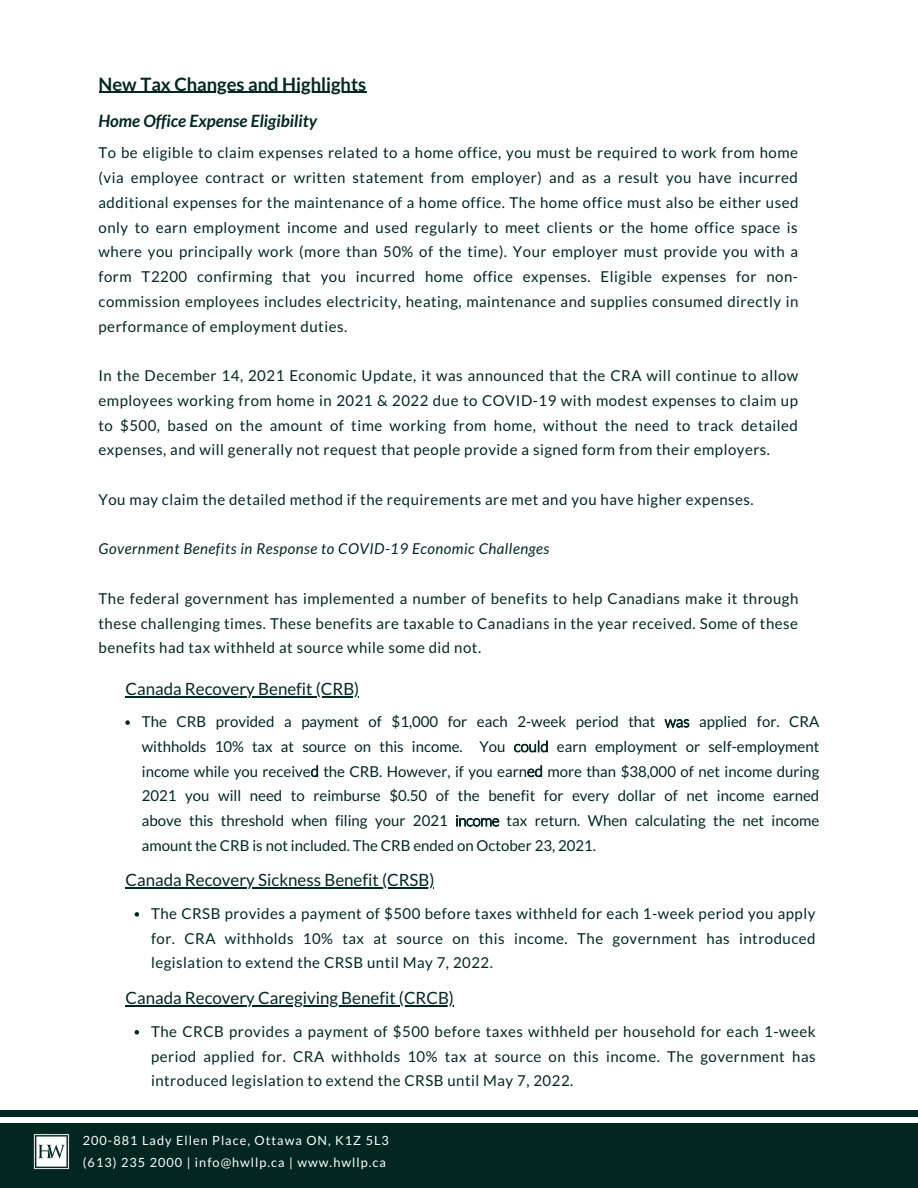
<style>
.page{position:relative;width:918px;height:1188px;background:#fff}
.page>*{position:absolute;margin:0;border:0;box-sizing:border-box;transform-origin:0 0}
.t1{font:700 18.45px "Lato";color:#012720}
.t2{font:16.95px "Lato";color:#012720}
.t3{font:italic 700 16.95px "Lato";color:#012720}
.t4{font:15px/24.8px "Lato";letter-spacing:.035em;color:#012720;text-align:justify}
.t5{font:italic 15px "Lato";letter-spacing:.035em;color:#012720}
.t6{font:12.75px "Lato";letter-spacing:.08em;color:#fff}
.s1{font-weight:300}
</style>
<div class="page">
<hr style="left:99px;top:92px;width:267px;height:1px;background:#012720">
<div style="left:0;top:1123px;width:918px;height:65px;background:#012720"></div>
<div style="left:0;top:1110px;width:918px;height:6px;background:#012720"></div>
<img style="left:33px;top:1134px;width:36px;height:36px">
<hr style="left:126px;top:696px;width:233px;height:1px;background:#012720">
<svg style="left:125px;top:720px;width:5px;height:5px"></svg>
<hr style="left:126px;top:887px;width:308px;height:2px;background:#012720">
<svg style="left:135px;top:912px;width:4px;height:5px"></svg>
<hr style="left:126px;top:1005px;width:328px;height:2px;background:#012720">
<svg style="left:135px;top:1030px;width:4px;height:5px"></svg>
<p class="t1" style="left:99px;top:72px;width:269px">New Tax Changes and Highlights</p>
<p class="t3" style="left:99px;top:110px;width:220px">Home Office Expense Eligibility</p>
<p class="t4" style="left:99px;top:140px;width:701px">To be eligible to claim expenses related to a home office, you must be required to work from home (via employee contract or written statement from employer) and as a result you have incurred additional expenses for the maintenance of a home office. The home office must also be either used only to earn employment income and used regularly to meet clients or the home office space is where you principally work (more than 50% of the time). Your employer must provide you with a form T2200 confirming that you incurred home office expenses. Eligible expenses for non&shy;commission employees includes electricity, heating, maintenance and supplies consumed directly in performance of employment duties.</p>
<p class="t4" style="left:99px;top:363px;width:701px">In the December 14, 2021 Economic Update, it was announced that the CRA will continue to allow employees working from home in 2021 &amp; 2022 due to COVID-19 with modest expenses to claim up to $500, based on the amount of time working from home, without the need to track detailed expenses, and will generally not request that people provide a signed form from their employers.</p>
<p class="t4" style="left:99px;top:487px;width:657px">You may claim the detailed method if the requirements are met and you have higher expenses.</p>
<p class="t5" style="left:99px;top:540px;width:452px">Government Benefits in Response to COVID-19 Economic Challenges</p>
<p class="t4" style="left:99px;top:586px;width:701px">The federal government has implemented a number of benefits to help Canadians make it through these challenging times. These benefits are taxable to Canadians in the year received. Some of these benefits had tax withheld at source while some did not.</p>
<p class="t2" style="left:126px;top:678px;width:235px">Canada Recovery Benefit (CRB)</p>
<p class="t4" style="left:142px;top:709px;width:679px">The CRB provided a payment of $1,000 for each 2-week period that <span class="s1">was</span> applied for. CRA withholds 10% tax at source on this income. You <span class="s1">could</span> earn employment or self-employment income while you receive<span class="s1">d</span> the CRB. However, if you earn<span class="s1">ed</span> more than $38,000 of net income during 2021 you will need to reimburse $0.50 of the benefit for every dollar of net income earned above this threshold when filing your 2021 <span class="s1">income</span> tax return. When calculating the net income amount the CRB is not included. The CRB ended on October 23, 2021.</p>
<p class="t2" style="left:126px;top:870px;width:310px">Canada Recovery Sickness Benefit (CRSB)</p>
<p class="t4" style="left:151px;top:901px;width:666px">The CRSB provides a payment of $500 before taxes withheld for each 1-week period you apply for. CRA withholds 10% tax at source on this income. The government has introduced legislation to extend the CRSB until May 7, 2022.</p>
<p class="t2" style="left:126px;top:988px;width:330px">Canada Recovery Caregiving Benefit (CRCB)</p>
<p class="t4" style="left:151px;top:1019px;width:666px">The CRCB provides a payment of $500 before taxes withheld per household for each 1-week period applied for. CRA withholds 10% tax at source on this income. The government has introduced legislation to extend the CRSB until May 7, 2022.</p>
<p class="t6" style="left:83px;top:1133px;width:308px">200-881 Lady Ellen Place, Ottawa ON, K1Z 5L3</p>
<p class="t6" style="left:83px;top:1154px;width:305px">(613) 235 2000 | info@hwllp.ca | www.hwllp.ca</p>
</div>
